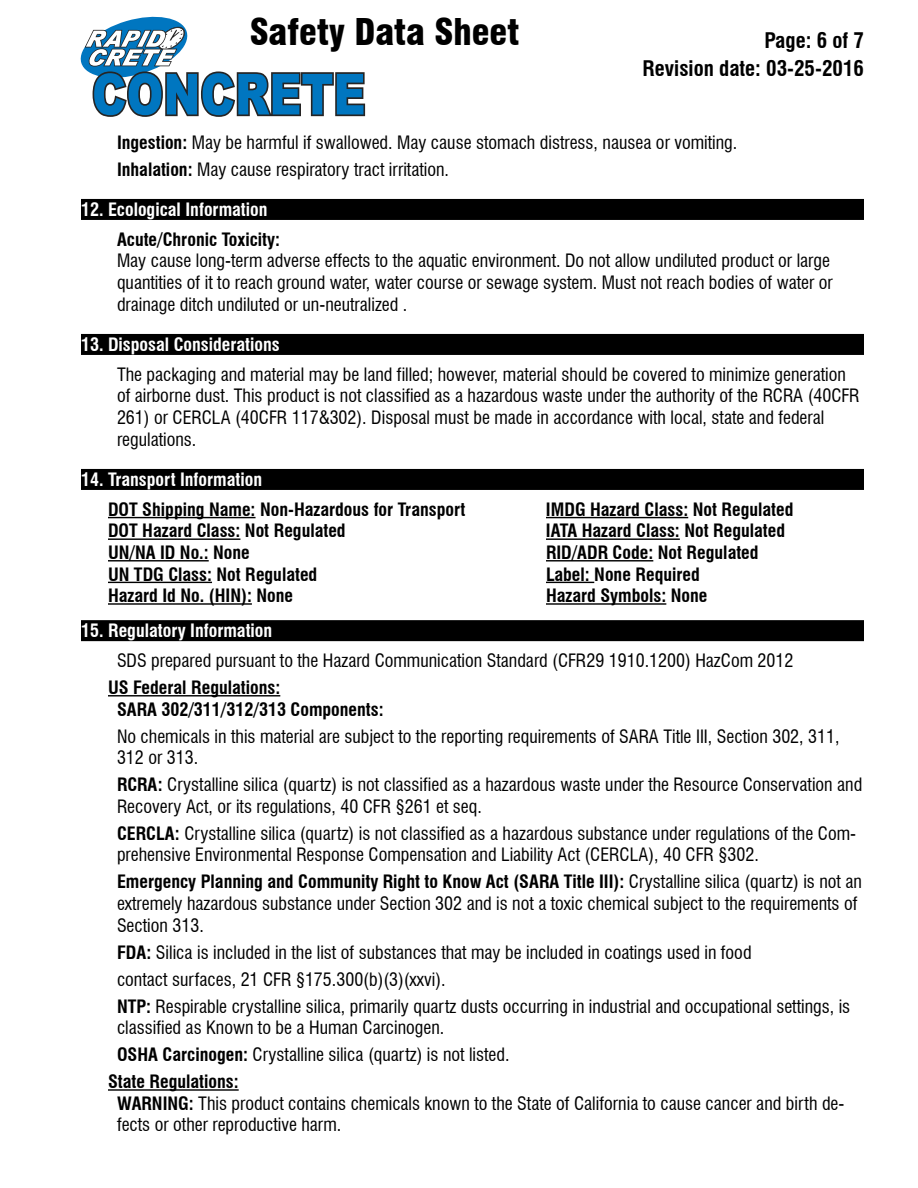
<style>
.page{position:relative;width:918px;height:1188px;background:#fff}
.page>*{position:absolute;margin:0;border:0;box-sizing:border-box;transform-origin:0 0}
.t1{font:900 condensed 36px "Swiss 721 BT";color:#000}
.t2{font:700 condensed 21px "Swiss 721 BT";color:#000}
.t3{font:condensed 18px/21.6px "Swiss 721 BT";color:#000}
.t4{font:700 condensed 18px/21.6px "Swiss 721 BT";color:#000}
.t5{font:700 condensed 18px "Swiss 721 BT";color:#fff}
.s1{font-weight:700}
</style>
<div class="page">
<svg style="left:81px;top:17px;width:284px;height:100px"></svg>
<div style="left:81px;top:199px;width:783px;height:21px;background:#000"></div>
<div style="left:81px;top:334px;width:783px;height:21px;background:#000"></div>
<div style="left:81px;top:469px;width:783px;height:21px;background:#000"></div>
<hr style="left:108px;top:517px;width:148px;height:1px;background:#000">
<hr style="left:546px;top:517px;width:142px;height:1px;background:#000">
<hr style="left:108px;top:538px;width:132px;height:2px;background:#000">
<hr style="left:546px;top:538px;width:134px;height:2px;background:#000">
<hr style="left:108px;top:560px;width:101px;height:2px;background:#000">
<hr style="left:546px;top:560px;width:107px;height:2px;background:#000">
<hr style="left:108px;top:582px;width:104px;height:1px;background:#000">
<hr style="left:546px;top:582px;width:48px;height:1px;background:#000">
<hr style="left:108px;top:603px;width:144px;height:2px;background:#000">
<hr style="left:546px;top:603px;width:120px;height:2px;background:#000">
<div style="left:81px;top:620px;width:783px;height:21px;background:#000"></div>
<hr style="left:108px;top:695px;width:172px;height:2px;background:#000">
<hr style="left:108px;top:1089px;width:131px;height:2px;background:#000">
<h1 class="t1" style="left:250px;top:11px;width:271px">Safety Data Sheet</h1>
<p class="t2" style="left:764px;top:28px;width:101px">Page: 6 of 7</p>
<p class="t2" style="left:642px;top:56px;width:223px">Revision date: 03-25-2016</p>
<p class="t3" style="left:117px;top:129px;width:622px;line-height:27px"><span class="s1">Ingestion:</span> May be harmful if swallowed. May cause stomach distress, nausea or vomiting.<br><span class="s1">Inhalation:</span> May cause respiratory tract irritation.</p>
<p class="t5" style="left:81px;top:199px;width:188px">12. Ecological Information</p>
<p class="t4" style="left:117px;top:229px;width:165px">Acute/Chronic Toxicity:</p>
<p class="t3" style="left:117px;top:250px;width:717px">May cause long-term adverse effects to the aquatic environment. Do not allow undiluted product or large quantities of it to reach ground water, water course or sewage system. Must not reach bodies of water or drainage ditch undiluted or un-neutralized .</p>
<p class="t5" style="left:81px;top:334px;width:200px">13. Disposal Considerations</p>
<p class="t3" style="left:117px;top:364px;width:744px">The packaging and material may be land filled; however, material should be covered to minimize generation of airborne dust. This product is not classified as a hazardous waste under the authority of the RCRA (40CFR 261) or CERCLA (40CFR 117&amp;302). Disposal must be made in accordance with local, state and federal regulations.</p>
<p class="t5" style="left:81px;top:469px;width:183px">14. Transport Information</p>
<p class="t4" style="left:108px;top:499px;width:359px">DOT Shipping Name: Non-Hazardous for Transport</p>
<p class="t4" style="left:546px;top:499px;width:249px">IMDG Hazard Class: Not Regulated</p>
<p class="t4" style="left:108px;top:520px;width:239px">DOT Hazard Class: Not Regulated</p>
<p class="t4" style="left:546px;top:520px;width:241px">IATA Hazard Class: Not Regulated</p>
<p class="t4" style="left:108px;top:542px;width:143px">UN/NA ID No.: None</p>
<p class="t4" style="left:546px;top:542px;width:214px">RID/ADR Code: Not Regulated</p>
<p class="t4" style="left:108px;top:563px;width:211px">UN TDG Class: Not Regulated</p>
<p class="t4" style="left:546px;top:563px;width:155px">Label: None Required</p>
<p class="t4" style="left:108px;top:585px;width:187px">Hazard Id No. (HIN): None</p>
<p class="t4" style="left:546px;top:585px;width:163px">Hazard Symbols: None</p>
<p class="t5" style="left:81px;top:620px;width:193px">15. Regulatory Information</p>
<p class="t3" style="left:117px;top:650px;width:678px">SDS prepared pursuant to the Hazard Communication Standard (CFR29 1910.1200) HazCom 2012</p>
<p class="t4" style="left:117px;top:677px;width:268px;text-indent:-9px">US Federal Regulations:<br>SARA 302/311/312/313 Components:</p>
<p class="t3" style="left:117px;top:725px;width:724px">No chemicals in this material are subject to the reporting requirements of SARA Title III, Section 302, 311,<br>312 or 313.</p>
<p class="t3" style="left:117px;top:774px;width:747px"><span class="s1">RCRA:</span> Crystalline silica (quartz) is not classified as a hazardous waste under the Resource Conservation and<br>Recovery Act, or its regulations, 40 CFR §261 et seq.</p>
<p class="t3" style="left:117px;top:823px;width:741px"><span class="s1">CERCLA:</span> Crystalline silica (quartz) is not classified as a hazardous substance under regulations of the Com&shy;prehensive Environmental Response Compensation and Liability Act (CERCLA), 40 CFR §302.</p>
<p class="t3" style="left:117px;top:871px;width:746px"><span class="s1">Emergency Planning and Community Right to Know Act (SARA Title III):</span> Crystalline silica (quartz) is not an extremely hazardous substance under Section 302 and is not a toxic chemical subject to the requirements of<br>Section 313.</p>
<p class="t3" style="left:117px;top:939px;width:735px;line-height:27px"><span class="s1">FDA:</span> Silica is included in the list of substances that may be included in coatings used in food<br>contact surfaces, 21 CFR §175.300(b)(3)(xxvi).<br><span class="s1">NTP:</span> Respirable crystalline silica, primarily quartz dusts occurring in industrial and occupational settings, is</p>
<p class="t3" style="left:117px;top:1017px;width:329px">classified as Known to be a Human Carcinogen.</p>
<p class="t3" style="left:117px;top:1044px;width:394px"><span class="s1">OSHA Carcinogen:</span> Crystalline silica (quartz) is not listed.</p>
<p class="t4" style="left:108px;top:1071px;width:132px">State Regulations:</p>
<p class="t3" style="left:117px;top:1093px;width:729px"><span class="s1">WARNING:</span> This product contains chemicals known to the State of California to cause cancer and birth de&shy;fects or other reproductive harm.</p>
</div>
